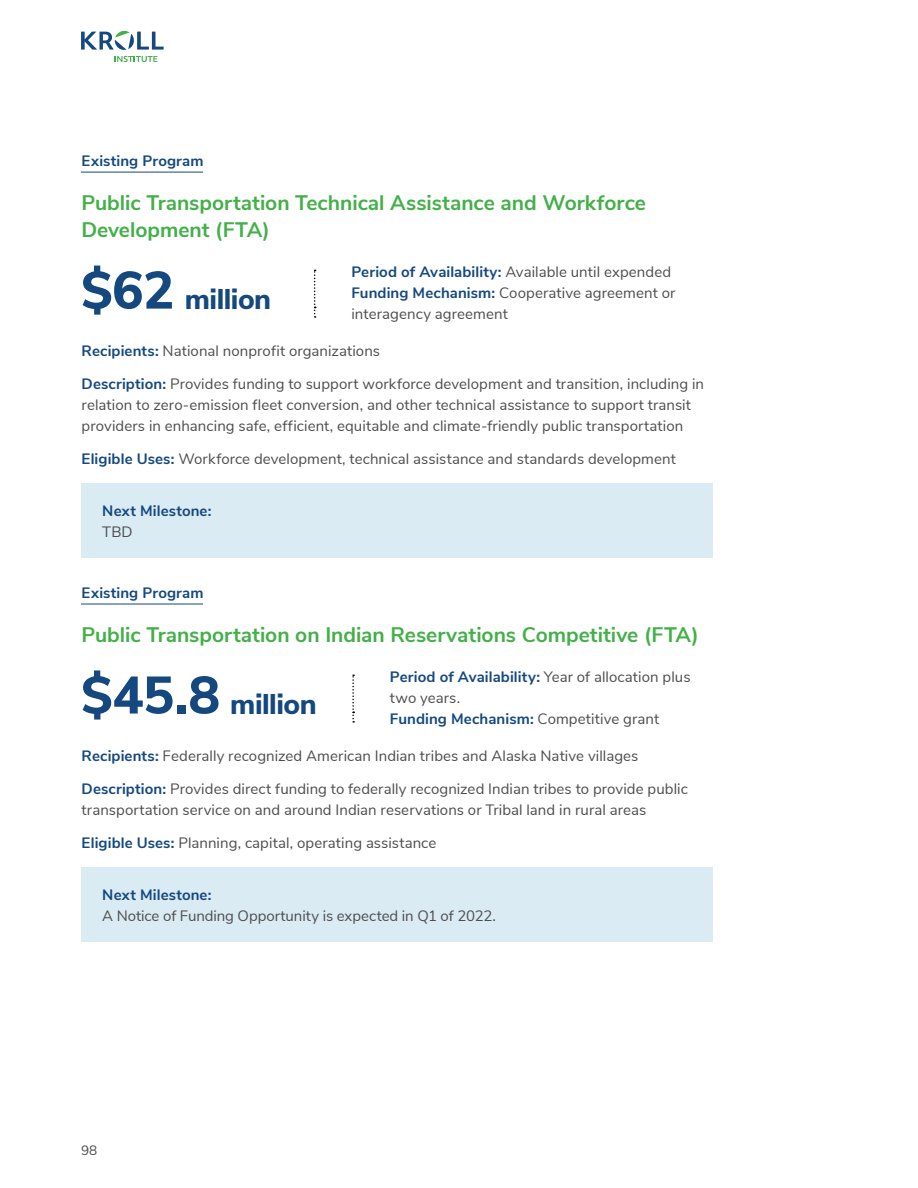
<style>
.page{position:relative;width:918px;height:1188px;background:#fff}
.page>*{position:absolute;margin:0;border:0;box-sizing:border-box;transform-origin:0 0}
.t1{font:800 28.5px "Nunito Sans";letter-spacing:-.015em;color:#14487f}
.t2{font:700 21px/27px "Nunito Sans";color:#43b049}
.t3{font:15px/21px "Nunito Sans";letter-spacing:.005em;color:#4d4d4f}
.t4{font:700 15px "Nunito Sans";letter-spacing:.01em;color:#14487f}
.t5{font:13.5px "Nunito Sans";color:#4d4d4f}
.s1{font-size:52.5px}
.s2{font-weight:700;color:#14487f}
</style>
<div class="page">
<hr style="left:81px;top:172px;width:122px;height:1px;background:#14487f">
<hr style="left:81px;top:604px;width:122px;height:1px;background:#14487f">
<svg style="left:314px;top:270px;width:2px;height:48px"></svg>
<div style="left:81px;top:484px;width:632px;height:74px;background:#dbebf3"></div>
<svg style="left:352px;top:675px;width:2px;height:48px"></svg>
<div style="left:81px;top:868px;width:632px;height:74px;background:#dbebf3"></div>
<svg style="left:81px;top:30px;width:83px;height:32px"></svg>
<p class="t4" style="left:82px;top:150px;width:123px">Existing Program</p>
<h2 class="t2" style="left:81px;top:188px;width:566px">Public Transportation Technical Assistance and Workforce<br>Development (FTA)</h2>
<h1 class="t1" style="left:81px;top:278px;width:192px"><span class="s1">$62</span> million</h1>
<p class="t3" style="left:351px;top:260px;width:325px"><span class="s2">Period of Availability:</span> Available until expended<br><span class="s2">Funding Mechanism:</span> Cooperative agreement or interagency agreement</p>
<p class="t3" style="left:82px;top:339px;width:300px"><span class="s2">Recipients:</span> National nonprofit organizations</p>
<p class="t3" style="left:82px;top:372px;width:624px"><span class="s2">Description:</span> Provides funding to support workforce development and transition, including in relation to zero-emission fleet conversion, and other technical assistance to support transit providers in enhancing safe, efficient, equitable and climate-friendly public transportation</p>
<p class="t3" style="left:82px;top:447px;width:596px"><span class="s2">Eligible Uses:</span> Workforce development, technical assistance and standards development</p>
<p class="t4" style="left:102px;top:500px;width:111px">Next Milestone:</p>
<p class="t3" style="left:102px;top:520px;width:32px">TBD</p>
<p class="t4" style="left:82px;top:582px;width:123px">Existing Program</p>
<h2 class="t2" style="left:81px;top:620px;width:619px">Public Transportation on Indian Reservations Competitive (FTA)</h2>
<h1 class="t1" style="left:81px;top:683px;width:237px"><span class="s1">$45.8</span> million</h1>
<p class="t3" style="left:390px;top:665px;width:302px"><span class="s2">Period of Availability:</span> Year of allocation plus two years.<br><span class="s2">Funding Mechanism:</span> Competitive grant</p>
<p class="t3" style="left:82px;top:744px;width:558px"><span class="s2">Recipients:</span> Federally recognized American Indian tribes and Alaska Native villages</p>
<p class="t3" style="left:82px;top:777px;width:608px"><span class="s2">Description:</span> Provides direct funding to federally recognized Indian tribes to provide public transportation service on and around Indian reservations or Tribal land in rural areas</p>
<p class="t3" style="left:82px;top:831px;width:356px"><span class="s2">Eligible Uses:</span> Planning, capital, operating assistance</p>
<p class="t4" style="left:102px;top:883px;width:111px">Next Milestone:</p>
<p class="t3" style="left:102px;top:904px;width:395px">A Notice of Funding Opportunity is expected in Q1 of 2022.</p>
<p class="t5" style="left:81px;top:1141px;width:18px">98</p>
</div>
